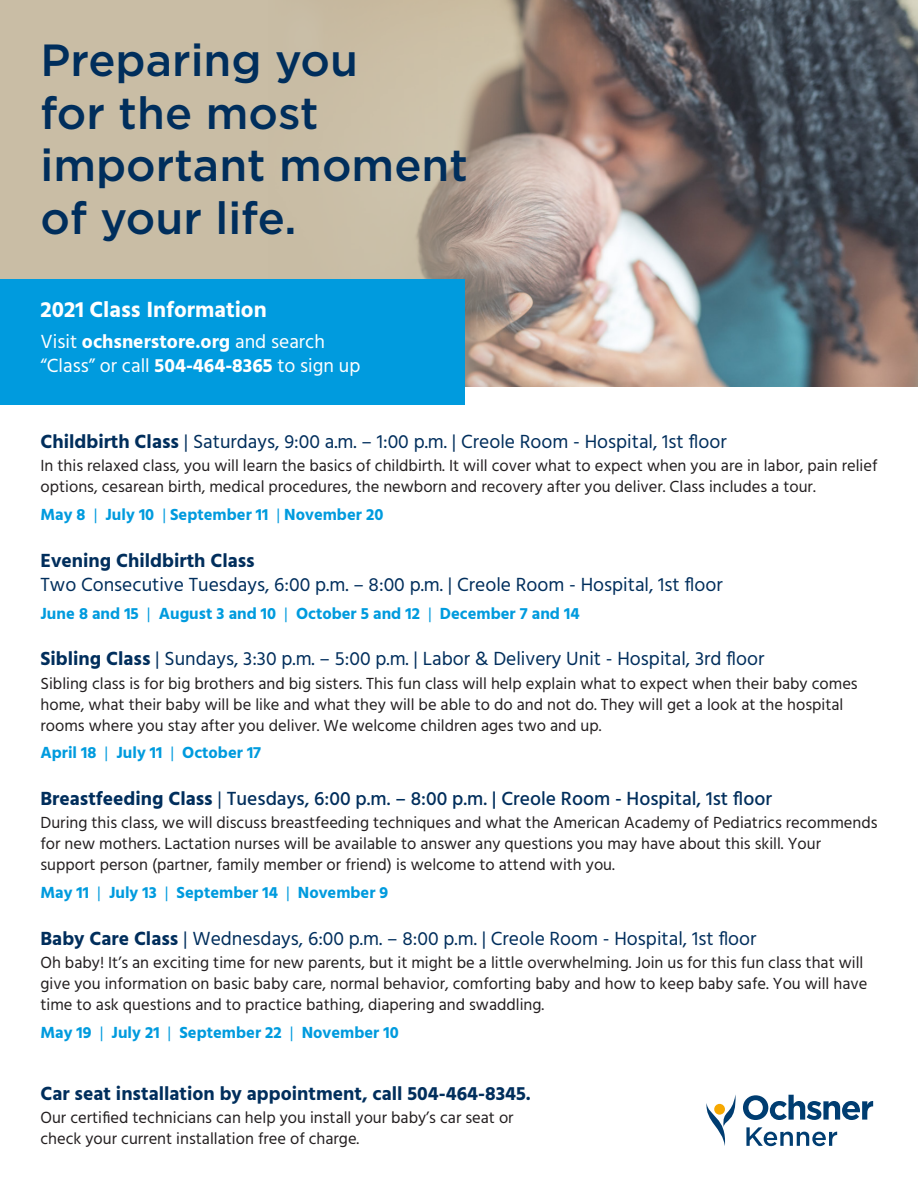
<style>
.page{position:relative;width:918px;height:1188px;background:#fff}
.page>*{position:absolute;margin:0;border:0;box-sizing:border-box;transform-origin:0 0}
.relentless_header{font:500 45px/52.5px "Gotham";color:#002e5c}
.Hind_text_11{font:700 22.5px "Hind";color:#fff}
.head{font:19.5px/24px "Hind";color:#002e5c}
.head-2{font:500 19.5px "Hind";color:#002e5c}
.Hind_text_11-2{font:19.5px/24px "Hind";color:#fff}
.head-3{font:700 19.5px "Hind";color:#002e5c}
.text{font:16.5px/21px "Hind";color:#231f20}
.dates{font:700 16.5px "Hind";color:#009bde}
.s1{font-weight:700}
.s2{font-weight:400}
</style>
<div class="page">
<div style="left:0;top:0;width:918px;height:387px;background:#c9bda5"></div>
<img style="left:416px;top:0;width:502px;height:387px">
<svg style="left:706px;top:1095px;width:30px;height:51px"></svg>
<div style="left:714px;top:1104px;width:11px;height:11px;background:#f6a800;border-radius:50%"></div>
<svg style="left:743px;top:1095px;width:130px;height:25px"></svg>
<svg style="left:746px;top:1127px;width:91px;height:19px"></svg>
<div style="left:0;top:279px;width:465px;height:126px;background:#009bde"></div>
<p class="relentless_header" style="left:40px;top:34px;width:429px">Preparing you<br>for the most important moment of your life.</p>
<p class="Hind_text_11" style="left:40px;top:296px;width:228px">2021 Class Information</p>
<p class="Hind_text_11-2" style="left:40px;top:330px;width:321px">Visit <span class="s1">ochsnerstore.org</span> and search “Class” or call <span class="s1">504-464-8365</span> to sign up</p>
<p class="head" style="left:40px;top:430px;width:688px"><span class="s1">Childbirth Class</span> | Saturdays, 9:00 a.m. – 1:00 p.m. | Creole Room - Hospital, 1st floor</p>
<p class="text" style="left:40px;top:456px;width:838px">In this relaxed class, you will learn the basics of childbirth. It will cover what to expect when you are in labor, pain relief options, cesarean birth, medical procedures, the newborn and recovery after you deliver. Class includes a tour.</p>
<p class="dates" style="left:40px;top:504px;width:344px">May 8 <span class="s2">|</span> July 10 <span class="s2">|</span> September 11 <span class="s2">|</span> November 20</p>
<p class="head" style="left:40px;top:549px;width:684px"><span class="s1">Evening Childbirth Class<br></span>Two Consecutive Tuesdays, 6:00 p.m. – 8:00 p.m. | Creole Room - Hospital, 1st floor</p>
<p class="dates" style="left:40px;top:603px;width:541px">June 8 and 15 <span class="s2">|</span> August 3 and 10 <span class="s2">|</span> October 5 and 12 <span class="s2">|</span> December 7 and 14</p>
<p class="head" style="left:40px;top:648px;width:726px"><span class="s1">Sibling Class</span> | Sundays, 3:30 p.m. – 5:00 p.m. | Labor &amp; Delivery Unit - Hospital, 3rd floor</p>
<p class="text" style="left:40px;top:673px;width:819px">Sibling class is for big brothers and big sisters. This fun class will help explain what to expect when their baby comes home, what their baby will be like and what they will be able to do and not do. They will get a look at the hospital rooms where you stay after you deliver. We welcome children ages two and up.</p>
<p class="dates" style="left:40px;top:743px;width:222px">April 18 <span class="s2">|</span> July 11 <span class="s2">|</span> October 17</p>
<p class="head-2" style="left:40px;top:786px;width:733px"><span class="s1">Breastfeeding Class</span> <span class="s2">|</span> Tuesdays, 6:00 p.m. – 8:00 p.m. | Creole Room - Hospital, 1st floor</p>
<p class="text" style="left:40px;top:813px;width:839px">During this class, we will discuss breastfeeding techniques and what the American Academy of Pediatrics recommends for new mothers. Lactation nurses will be available to answer any questions you may have about this skill. Your support person (partner, family member or friend) is welcome to attend with you.</p>
<p class="dates" style="left:40px;top:883px;width:349px">May 11 <span class="s2">|</span> July 13 <span class="s2">|</span> September 14 <span class="s2">|</span> November 9</p>
<p class="head" style="left:40px;top:928px;width:718px"><span class="s1">Baby Care Class</span> | Wednesdays, 6:00 p.m. – 8:00 p.m. | Creole Room - Hospital, 1st floor</p>
<p class="text" style="left:40px;top:953px;width:828px">Oh baby! It’s an exciting time for new parents, but it might be a little overwhelming. Join us for this fun class that will give you information on basic baby care, normal behavior, comforting baby and how to keep baby safe. You will have time to ask questions and to practice bathing, diapering and swaddling.</p>
<p class="dates" style="left:40px;top:1023px;width:360px">May 19 <span class="s2">|</span> July 21 <span class="s2">|</span> September 22 <span class="s2">|</span> November 10</p>
<p class="head-3" style="left:40px;top:1081px;width:492px">Car seat installation by appointment, call 504-464-8345.</p>
<p class="text" style="left:40px;top:1108px;width:475px">Our certified technicians can help you install your baby’s car seat or check your current installation free of charge.</p>
</div>
